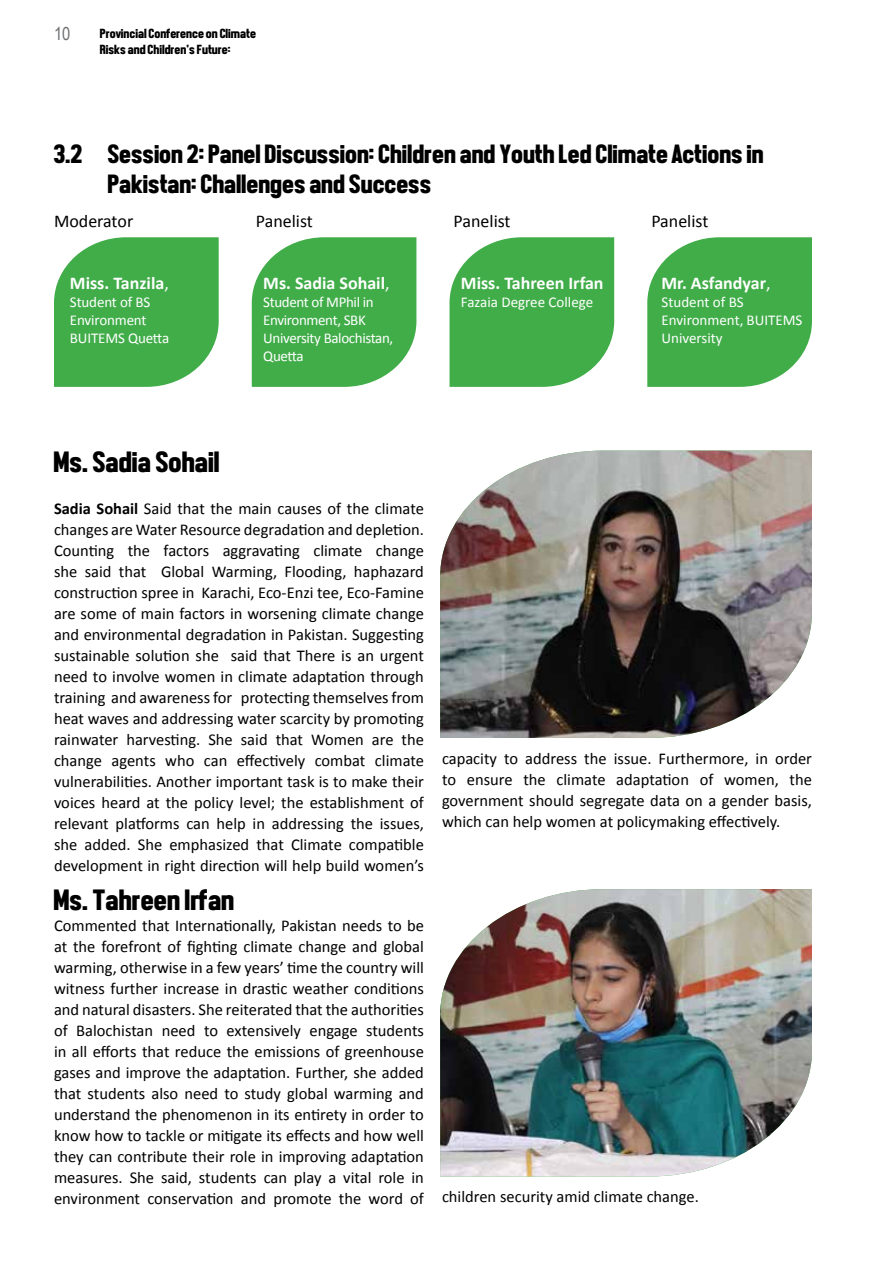
<style>
.page{position:relative;width:893px;height:1263px;background:#fff}
.page>*{position:absolute;margin:0;border:0;box-sizing:border-box;transform-origin:0 0}
.t1{font:30px "Front Page Neue";color:#000}
.t2{font:27px/30px "Front Page Neue";color:#000}
.t3{font:700 18px "Calibri";color:#fff}
.t4{font:18px "Calibri";color:#000}
.t5{font:18px "Arial Narrow";color:#6d6e71}
.t6{font:16.5px/21px "Calibri";color:#000;text-align:justify}
.t7{font:15px/18px "Calibri";letter-spacing:-.01em;color:#fff}
.t8{font:13.5px/16.5px "Front Page Neue";color:#000}
.s1{font-weight:400}
.s2{font-weight:700}
</style>
<div class="page">
<svg style="left:54px;top:237px;width:165px;height:150px;background:#51b458"></svg>
<svg style="left:252px;top:237px;width:164px;height:150px;background:#50b358"></svg>
<svg style="left:449px;top:237px;width:165px;height:150px;background:#52b459"></svg>
<svg style="left:647px;top:237px;width:165px;height:150px;background:#51b459"></svg>
<img style="left:440px;top:451px;width:372px;height:287px">
<img style="left:440px;top:889px;width:372px;height:287px">
<p class="t5" style="left:54px;top:21px;width:18px">10</p>
<p class="t8" style="left:100px;top:25px;width:158px">Provincial Conference on Climate<br>Risks and Children's Future:</p>
<h2 class="t2" style="left:108px;top:138px;width:658px;text-indent:-54px">3.2 Session 2: Panel Discussion: Children and Youth Led Climate Actions in<br>Pakistan: Challenges and Success</h2>
<p class="t4" style="left:54px;top:210px;width:81px">Moderator</p>
<p class="t4" style="left:256px;top:210px;width:59px">Panelist</p>
<p class="t4" style="left:454px;top:210px;width:59px">Panelist</p>
<p class="t4" style="left:651px;top:210px;width:59px">Panelist</p>
<p class="t3" style="left:70px;top:271px;width:100px">Miss. Tanzila<span class="s1">,</span></p>
<p class="t7" style="left:70px;top:293px;width:101px">Student of BS<br>Environment<br>BUITEMS Quetta</p>
<p class="t3" style="left:263px;top:271px;width:128px">Ms. Sadia Sohail<span class="s1">,</span></p>
<p class="t7" style="left:263px;top:293px;width:131px">Student of MPhil in<br>Environment, SBK<br>University Balochistan,<br>Quetta</p>
<p class="t3" style="left:461px;top:271px;width:144px">Miss. Tahreen Irfan</p>
<p class="t7" style="left:461px;top:293px;width:134px">Fazaia Degree College</p>
<p class="t3" style="left:662px;top:271px;width:111px">Mr. Asfandyar<span class="s1">,</span></p>
<p class="t7" style="left:662px;top:293px;width:142px">Student of BS<br>Environment, BUITEMS<br>University</p>
<h1 class="t1" style="left:54px;top:445px;width:168px">Ms. Sadia Sohail</h1>
<p class="t6" style="left:54px;top:498px;width:371px"><span class="s2">Sadia Sohail</span> Said that the main causes of the climate changes are Water Resource degradation and depletion.<br>Counting the factors aggravating climate change she said that Global Warming, Flooding, haphazard construction spree in Karachi, Eco-Enzi tee, Eco-Famine are some of main factors in worsening climate change and environmental degradation in Pakistan. Suggesting sustainable solution she said that There is an urgent need to involve women in climate adaptation through training and awareness for protecting themselves from heat waves and addressing water scarcity by promoting rainwater harvesting. She said that Women are the change agents who can effectively combat climate vulnerabilities. Another important task is to make their voices heard at the policy level; the establishment of relevant platforms can help in addressing the issues, she added. She emphasized that Climate compatible development in right direction will help build women’s</p>
<p class="t6" style="left:442px;top:748px;width:371px">capacity to address the issue. Furthermore, in order to ensure the climate adaptation of women, the government should segregate data on a gender basis, which can help women at policymaking effectively.</p>
<h1 class="t1" style="left:54px;top:884px;width:183px">Ms. Tahreen Irfan</h1>
<p class="t6" style="left:54px;top:915px;width:646px;text-align:left">Commented that Internationally, Pakistan needs to be<br>at the forefront of fighting climate change and global<br>warming, otherwise in a few years’ time the country will<br>witness further increase in drastic weather conditions<br>and natural disasters. She reiterated that the authorities<br>of Balochistan need to extensively engage students<br>in all efforts that reduce the emissions of greenhouse<br>gases and improve the adaptation. Further, she added<br>that students also need to study global warming and<br>understand the phenomenon in its entirety in order to<br>know how to tackle or mitigate its effects and how well<br>they can contribute their role in improving adaptation<br>measures. She said, students can play a vital role in<br>environment conservation and promote the word of children security amid climate change.</p>
</div>
